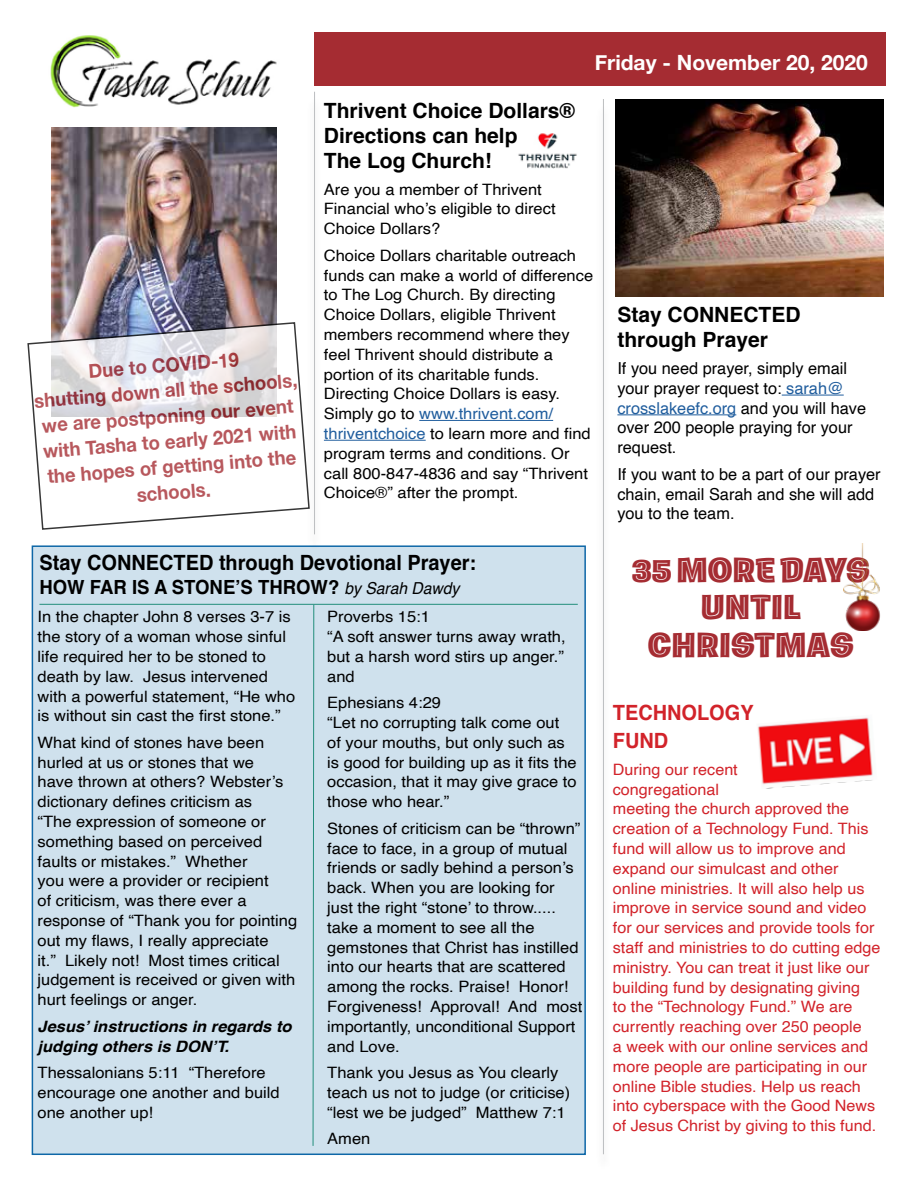
<style>
.page{position:relative;width:918px;height:1188px;background:#fff}
.page>*{position:absolute;margin:0;border:0;box-sizing:border-box;transform-origin:0 0}
.t1{font:31.5px/37.8px "Barbieri Inline";color:#a52c32;text-align:center}
.t2{font:700 21px/25.2px "Helvetica";color:#000}
.t3{font:700 21px "Helvetica";color:#000;scale:.95 1}
.t4{font:700 21px "Helvetica Neue";color:#fff}
.t5{font:700 21px/28.5px "Helvetica";color:#d2232a;scale:.95 1}
.t6{font:700 19.5px/25.5px "Helvetica Neue";color:#a52c32;text-align:center;scale:.95 1}
.t7{font:700 19.5px "Helvetica";color:#000;scale:.95 1}
.t8{font:16.5px/19.8px "Helvetica";color:#000}
.t9{font:15.6px/19.8px "Helvetica";color:#000;scale:1.05 1}
.t10{font:15.6px/19.8px "Helvetica";color:#d2232a}
.t11{font:italic 700 15.6px/19.8px "Helvetica";color:#000;scale:1.05 1}
.s1{color:#215e9e}
.s2{font-weight:400;font-style:italic;font-size:16.5px}
</style>
<div class="page">
<img style="left:518px;top:133px;width:59px;height:36px">
<div style="left:32px;top:545px;width:554px;height:610px;background:#cfe1ed;border:2px solid #0e67a7"></div>
<hr style="left:603px;top:99px;width:1px;height:1055px;background:#bcbec0">
<div style="left:315px;top:32px;width:571px;height:54px;background:#a52c32"></div>
<hr style="left:419px;top:420px;width:134px;height:1px;background:#215e9e">
<hr style="left:324px;top:440px;width:102px;height:1px;background:#215e9e">
<img style="left:757px;top:717px;width:116px;height:72px">
<hr style="left:39px;top:604px;width:539px;height:1px;background:#228e7b">
<svg style="left:312px;top:604px;width:3px;height:542px"></svg>
<div style="left:306px;top:96px;width:17px;height:456px;background:#fbfbfb"></div>
<hr style="left:314px;top:92px;width:1px;height:442px;background:#bcbec0">
<img style="left:52px;top:127px;width:224px;height:194px">
<img style="left:50px;top:35px;width:227px;height:73px">
<svg style="left:27px;top:321px;width:283px;height:209px"></svg>
<hr style="left:782px;top:395px;width:62px;height:1px;background:#215e9e">
<hr style="left:617px;top:414px;width:119px;height:1px;background:#215e9e">
<img style="left:616px;top:99px;width:268px;height:198px">
<img style="left:844px;top:544px;width:37px;height:86px">
<h2 class="t4" style="left:595px;top:46px;width:275px">Friday - November 20, 2020</h2>
<p class="t6" style="left:31px;top:364px;width:279px;rotate:-5deg">Due to COVID-19<br>shutting down all the schools, we are postponing our event with Tasha to early 2021 with the hopes of getting into the schools.</p>
<h2 class="t2" style="left:324px;top:98px;width:253px">Thrivent Choice Dollars®<br>Directions can help<br>The Log Church!</h2>
<p class="t9" style="left:324px;top:180px;width:222px">Are you a member of Thrivent<br>Financial who’s eligible to direct<br>Choice Dollars?</p>
<p class="t9" style="left:324px;top:246px;width:258px">Choice Dollars charitable outreach funds can make a world of difference to The Log Church. By directing Choice Dollars, eligible Thrivent members recommend where they feel Thrivent should distribute a portion of its charitable funds.<br>Directing Choice Dollars is easy.<br>Simply go to <span class="s1">www.thrivent.com/ thriventchoice</span> to learn more and find program terms and conditions. Or call 800-847-4836 and say “Thrivent Choice®” after the prompt.</p>
<h2 class="t3" style="left:39px;top:546px;width:461px">Stay CONNECTED through Devotional Prayer:</h2>
<p class="t7" style="left:39px;top:571px;width:444px">HOW FAR IS A STONE’S THROW? <span class="s2">by Sarah Dawdy</span></p>
<p class="t9" style="left:38px;top:607px;width:247px">In the chapter John 8 verses 3-7 is the story of a woman whose sinful life required her to be stoned to death by law. Jesus intervened with a powerful statement, “He who is without sin cast the first stone.”</p>
<p class="t9" style="left:38px;top:733px;width:249px">What kind of stones have been hurled at us or stones that we<br>have thrown at others? Webster’s dictionary defines criticism as<br>“The expression of someone or something based on perceived faults or mistakes.” Whether<br>you were a provider or recipient<br>of criticism, was there ever a response of “Thank you for pointing out my flaws, I really appreciate<br>it.” Likely not! Most times critical judgement is received or given with hurt feelings or anger.</p>
<p class="t11" style="left:38px;top:1016px;width:243px">Jesus’ instructions in regards to judging others is DON’T.</p>
<p class="t9" style="left:38px;top:1063px;width:232px">Thessalonians 5:11 “Therefore encourage one another and build one another up!</p>
<p class="t9" style="left:327px;top:607px;width:229px">Proverbs 15:1<br>“A soft answer turns away wrath, but a harsh word stirs up anger.” and</p>
<p class="t9" style="left:327px;top:693px;width:239px">Ephesians 4:29<br>“Let no corrupting talk come out of your mouths, but only such as is good for building up as it fits the occasion, that it may give grace to those who hear.”</p>
<p class="t9" style="left:327px;top:819px;width:244px">Stones of criticism can be “thrown” face to face, in a group of mutual friends or sadly behind a person’s back. When you are looking for just the right “stone’ to throw..... take a moment to see all the gemstones that Christ has instilled into our hearts that are scattered among the rocks. Praise! Honor!<br>Forgiveness! Approval! And most importantly, unconditional Support and Love.</p>
<p class="t9" style="left:327px;top:1063px;width:233px">Thank you Jesus as You clearly teach us not to judge (or criticise) “lest we be judged” Matthew 7:1</p>
<p class="t9" style="left:327px;top:1129px;width:43px">Amen</p>
<h2 class="t2" style="left:617px;top:303px;width:185px">Stay CONNECTED through Prayer</h2>
<p class="t8" style="left:617px;top:359px;width:250px">If you need prayer, simply email your prayer request to: <span class="s1">sarah@ crosslakeefc.org</span> and you will have over 200 people praying for your request.</p>
<p class="t8" style="left:617px;top:465px;width:265px">If you want to be a part of our prayer chain, email Sarah and she will add you to the team.</p>
<h1 class="t1" style="left:632px;top:550px;width:239px">35 MORE DAYS<br>UNTIL<br>CHRISTMAS</h1>
<h2 class="t5" style="left:613px;top:698px;width:150px">TECHNOLOGY<br>FUND</h2>
<p class="t10" style="left:613px;top:760px;width:269px">During our recent<br>congregational<br>meeting the church approved the creation of a Technology Fund. This fund will allow us to improve and expand our simulcast and other online ministries. It will also help us improve in service sound and video for our services and provide tools for staff and ministries to do cutting edge ministry. You can treat it just like our building fund by designating giving<br>to the “Technology Fund.” We are currently reaching over 250 people<br>a week with our online services and more people are participating in our online Bible studies. Help us reach into cyberspace with the Good News of Jesus Christ by giving to this fund.</p>
</div>
